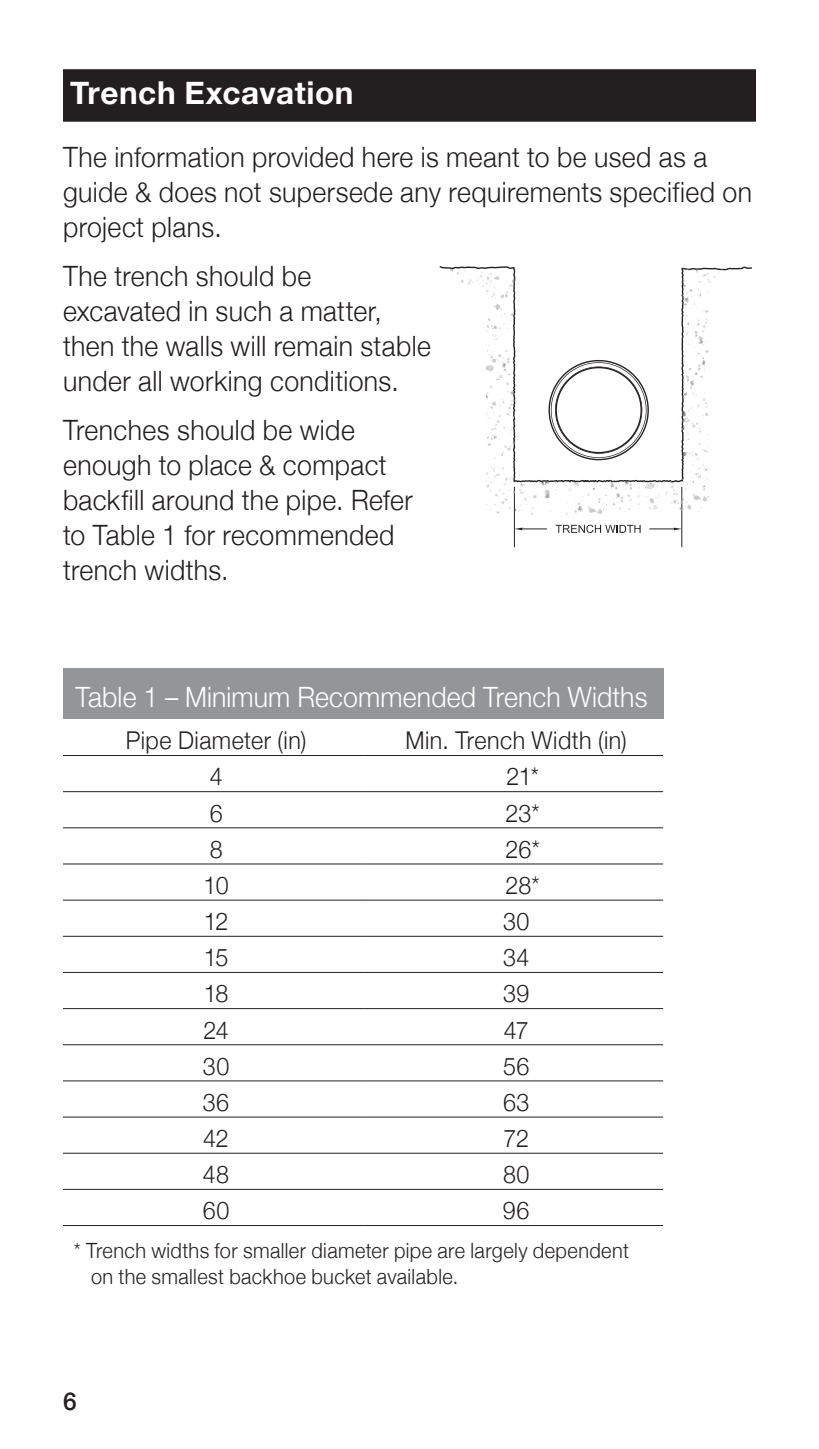
<style>
.page{position:relative;width:819px;height:1449px;background:#fff}
.page>*{position:absolute;margin:0;border:0;box-sizing:border-box;transform-origin:0 0}
.t1{font:700 31.5px "Helvetica Neue";letter-spacing:.015em;color:#fff}
.t2{font:300 28px/35px "Helvetica Neue";letter-spacing:.015em;color:#231f20;scale:.95 1}
.t3{font:300 28px "Helvetica Neue";letter-spacing:.005em;color:#fff;scale:.95 1}
.t4{font:300 24.5px "Helvetica Neue";letter-spacing:.02em;color:#231f20;scale:.95 1}
.t5{font:500 24.5px "Helvetica Neue";color:#231f20}
.t6{font:300 21px/25.2px "Helvetica Neue";letter-spacing:.02em;color:#231f20;scale:.95 1}
</style>
<div class="page">
<div style="left:63px;top:69px;width:693px;height:53px;background:#231f20"></div>
<div style="left:63px;top:669px;width:600px;height:50px;background:#939598"></div>
<hr style="left:63px;top:755px;width:300px;height:1px;background:#231f20">
<hr style="left:363px;top:755px;width:300px;height:1px;background:#231f20">
<hr style="left:63px;top:791px;width:300px;height:1px;background:#231f20">
<hr style="left:363px;top:791px;width:300px;height:1px;background:#231f20">
<hr style="left:63px;top:827px;width:300px;height:1px;background:#231f20">
<hr style="left:363px;top:827px;width:300px;height:1px;background:#231f20">
<hr style="left:63px;top:863px;width:300px;height:2px;background:#231f20">
<hr style="left:363px;top:863px;width:300px;height:2px;background:#231f20">
<hr style="left:63px;top:900px;width:300px;height:1px;background:#231f20">
<hr style="left:363px;top:900px;width:300px;height:1px;background:#231f20">
<hr style="left:63px;top:936px;width:300px;height:1px;background:#231f20">
<hr style="left:363px;top:936px;width:300px;height:1px;background:#231f20">
<hr style="left:63px;top:972px;width:300px;height:1px;background:#231f20">
<hr style="left:363px;top:972px;width:300px;height:1px;background:#231f20">
<hr style="left:63px;top:1008px;width:300px;height:1px;background:#231f20">
<hr style="left:363px;top:1008px;width:300px;height:1px;background:#231f20">
<hr style="left:63px;top:1044px;width:300px;height:1px;background:#231f20">
<hr style="left:363px;top:1044px;width:300px;height:1px;background:#231f20">
<hr style="left:63px;top:1080px;width:300px;height:2px;background:#231f20">
<hr style="left:363px;top:1080px;width:300px;height:2px;background:#231f20">
<hr style="left:63px;top:1116px;width:300px;height:2px;background:#231f20">
<hr style="left:363px;top:1116px;width:300px;height:2px;background:#231f20">
<hr style="left:63px;top:1153px;width:300px;height:1px;background:#231f20">
<hr style="left:363px;top:1153px;width:300px;height:1px;background:#231f20">
<hr style="left:63px;top:1189px;width:300px;height:1px;background:#231f20">
<hr style="left:363px;top:1189px;width:300px;height:1px;background:#231f20">
<hr style="left:63px;top:1225px;width:300px;height:1px;background:#231f20">
<hr style="left:363px;top:1225px;width:300px;height:1px;background:#231f20">
<svg style="left:440px;top:266px;width:312px;height:216px"></svg>
<svg style="left:549px;top:360px;width:100px;height:100px"></svg>
<svg style="left:514px;top:487px;width:33px;height:60px"></svg>
<svg style="left:649px;top:487px;width:33px;height:60px"></svg>
<svg style="left:556px;top:525px;width:85px;height:8px"></svg>
<img style="left:485px;top:337px;width:25px;height:26px">
<img style="left:450px;top:269px;width:63px;height:12px">
<img style="left:684px;top:296px;width:24px;height:28px">
<img style="left:682px;top:269px;width:57px;height:15px">
<img style="left:546px;top:481px;width:86px;height:6px">
<p class="t1" style="left:70px;top:68px;width:285px">Trench Excavation</p>
<p class="t2" style="left:63px;top:138px;width:727px">The information provided here is meant to be used as a guide &amp; does not supersede any requirements specified on project plans.</p>
<p class="t2" style="left:63px;top:257px;width:389px">The trench should be excavated in such a matter, then the walls will remain stable under all working conditions.</p>
<p class="t2" style="left:63px;top:411px;width:370px">Trenches should be wide enough to place &amp; compact backfill around the pipe. Refer to Table 1 for recommended trench widths.</p>
<p class="t3" style="left:75px;top:675px;width:604px">Table 1 – Minimum Recommended Trench Widths</p>
<p class="t4" style="left:126px;top:721px;width:191px">Pipe Diameter (in)</p>
<p class="t4" style="left:406px;top:721px;width:234px">Min. Trench Width (in)</p>
<p class="t4" style="left:210px;top:757px;width:15px">4</p>
<p class="t4" style="left:506px;top:757px;width:36px">21*</p>
<p class="t4" style="left:210px;top:793px;width:15px">6</p>
<p class="t4" style="left:506px;top:793px;width:38px">23*</p>
<p class="t4" style="left:210px;top:829px;width:15px">8</p>
<p class="t4" style="left:506px;top:829px;width:38px">26*</p>
<p class="t4" style="left:204px;top:865px;width:28px">10</p>
<p class="t4" style="left:506px;top:865px;width:37px">28*</p>
<p class="t4" style="left:204px;top:902px;width:27px">12</p>
<p class="t4" style="left:503px;top:902px;width:29px">30</p>
<p class="t4" style="left:204px;top:938px;width:28px">15</p>
<p class="t4" style="left:503px;top:938px;width:29px">34</p>
<p class="t4" style="left:204px;top:974px;width:28px">18</p>
<p class="t4" style="left:503px;top:974px;width:29px">39</p>
<p class="t4" style="left:204px;top:1010px;width:28px">24</p>
<p class="t4" style="left:504px;top:1010px;width:28px">47</p>
<p class="t4" style="left:203px;top:1046px;width:29px">30</p>
<p class="t4" style="left:503px;top:1046px;width:29px">56</p>
<p class="t4" style="left:203px;top:1082px;width:29px">36</p>
<p class="t4" style="left:503px;top:1082px;width:29px">63</p>
<p class="t4" style="left:203px;top:1119px;width:29px">42</p>
<p class="t4" style="left:503px;top:1119px;width:28px">72</p>
<p class="t4" style="left:203px;top:1155px;width:29px">48</p>
<p class="t4" style="left:503px;top:1155px;width:29px">80</p>
<p class="t4" style="left:203px;top:1191px;width:29px">60</p>
<p class="t4" style="left:503px;top:1191px;width:29px">96</p>
<p class="t6" style="left:91px;top:1237px;width:568px;text-indent:-17px">* Trench widths for smaller diameter pipe are largely dependent on the smallest backhoe bucket available.</p>
<p class="t5" style="left:63px;top:1381px;width:15px">6</p>
</div>
